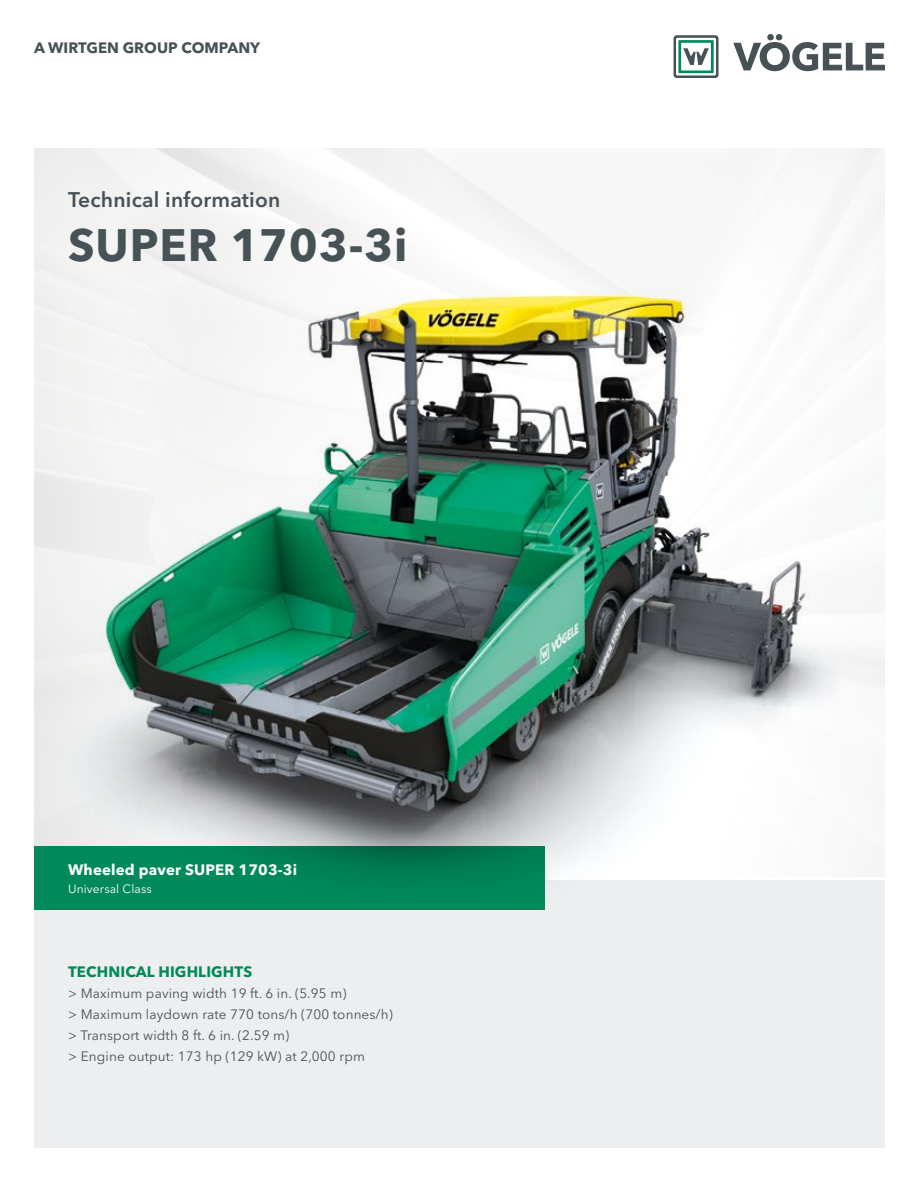
<style>
.page{position:relative;width:919px;height:1191px;background:#fff}
.page>*{position:absolute;margin:0;border:0;box-sizing:border-box;transform-origin:0 0}
.t1{font:700 45px "Avenir Next LT Pro";letter-spacing:.02em;color:#475257}
.t2{font:600 21px "Avenir Next LT Pro";letter-spacing:.01em;color:#475257}
.t3{font:700 15px "Avenir Next LT Pro";letter-spacing:.01em;color:#fff}
.t4{font:700 15px "Avenir Next LT Pro";color:#475257}
.t5{font:700 15px "Avenir Next LT Pro";letter-spacing:.01em;color:#008a5b}
.t6{font:13.5px/21px "Avenir Next LT Pro";letter-spacing:.01em;color:#475257}
.t7{font:12px "Avenir Next LT Pro";letter-spacing:.01em;color:#fff}
</style>
<div class="page">
<div style="left:34px;top:880px;width:850px;height:268px;background:#eceef0"></div>
<svg style="left:733px;top:34px;width:151px;height:37px"></svg>
<svg style="left:673px;top:35px;width:45px;height:43px"></svg>
<div style="left:34px;top:846px;width:510px;height:64px;background:#008a5b"></div>
<img style="left:56px;top:202px;width:783px;height:699px">
<img style="left:308px;top:296px;width:252px;height:134px">
<p class="t4" style="left:34px;top:39px;width:228px">A WIRTGEN GROUP COMPANY</p>
<h2 class="t2" style="left:68px;top:187px;width:214px">Technical information</h2>
<h1 class="t1" style="left:68px;top:218px;width:341px">SUPER 1703-3i</h1>
<p class="t3" style="left:68px;top:860px;width:231px">Wheeled paver SUPER 1703-3i</p>
<p class="t7" style="left:68px;top:881px;width:85px">Universal Class</p>
<p class="t5" style="left:68px;top:962px;width:186px">TECHNICAL HIGHLIGHTS</p>
<p class="t6" style="left:68px;top:982px;width:326px">&gt; Maximum paving width 19 ft. 6 in. (5.95 m)<br>&gt; Maximum laydown rate 770 tons/h (700 tonnes/h) &gt; Transport width 8 ft. 6 in. (2.59 m)<br>&gt; Engine output: 173 hp (129 kW) at 2,000 rpm</p>
</div>
